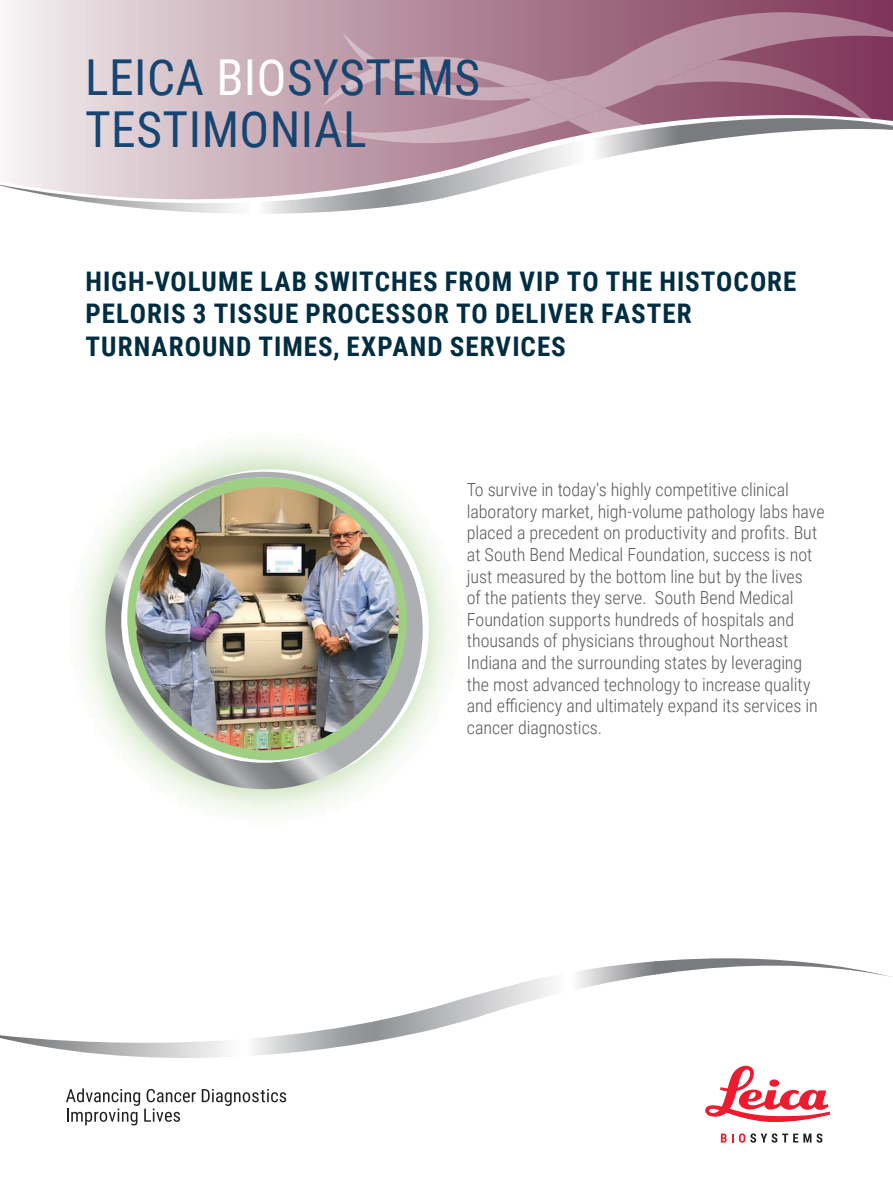
<style>
.page{position:relative;width:893px;height:1191px;background:#fff}
.page>*{position:absolute;margin:0;border:0;box-sizing:border-box;transform-origin:0 0}
.t1{font:49.5px/51.6px "Roboto Condensed";letter-spacing:.01em;color:#164572}
.t2{font:700 27px/32.4px "Roboto Condensed";letter-spacing:.035em;color:#002d41}
.t3{font:300 18px/21.6px "Roboto Condensed";letter-spacing:-.005em;color:#58595b}
.s1{color:#fff}
</style>
<div class="page">
<svg style="left:0;top:958px;width:893px;height:100px"></svg>
<svg style="left:202px;top:1089px;width:84px;height:17px"></svg>
<svg style="left:66px;top:1088px;width:130px;height:37px"></svg>
<svg style="left:705px;top:1065px;width:125px;height:57px"></svg>
<svg style="left:721px;top:1133px;width:101px;height:9px"></svg>
<svg style="left:145px;top:469px;width:284px;height:277px"></svg>
<svg style="left:105px;top:472px;width:318px;height:317px"></svg>
<img style="left:135px;top:487px;width:264px;height:263px;border-radius:132px">
<svg style="left:5px;top:0;width:888px;height:118px;background:#d0b9c2"></svg>
<svg style="left:332px;top:12px;width:561px;height:106px;background:#a26f86"></svg>
<svg style="left:322px;top:56px;width:356px;height:62px;background:#ba95a4"></svg>
<svg style="left:0;top:118px;width:893px;height:96px"></svg>
<h1 class="t1" style="left:85px;top:50px;width:397px">LEICA <span class="s1">BIO</span>SYSTEMS<br>TESTIMONIAL</h1>
<h2 class="t2" style="left:86px;top:264px;width:712px">HIGH-VOLUME LAB SWITCHES FROM VIP TO THE HISTOCORE<br>PELORIS 3 TISSUE PROCESSOR TO DELIVER FASTER<br>TURNAROUND TIMES, EXPAND SERVICES</h2>
<p class="t3" style="left:467px;top:478px;width:359px">To survive in today’s highly competitive clinical laboratory market, high-volume pathology labs have placed a precedent on productivity and profits. But at South Bend Medical Foundation, success is not just measured by the bottom line but by the lives<br>of the patients they serve. South Bend Medical Foundation supports hundreds of hospitals and thousands of physicians throughout Northeast Indiana and the surrounding states by leveraging the most advanced technology to increase quality and efficiency and ultimately expand its services in cancer diagnostics.</p>
</div>
